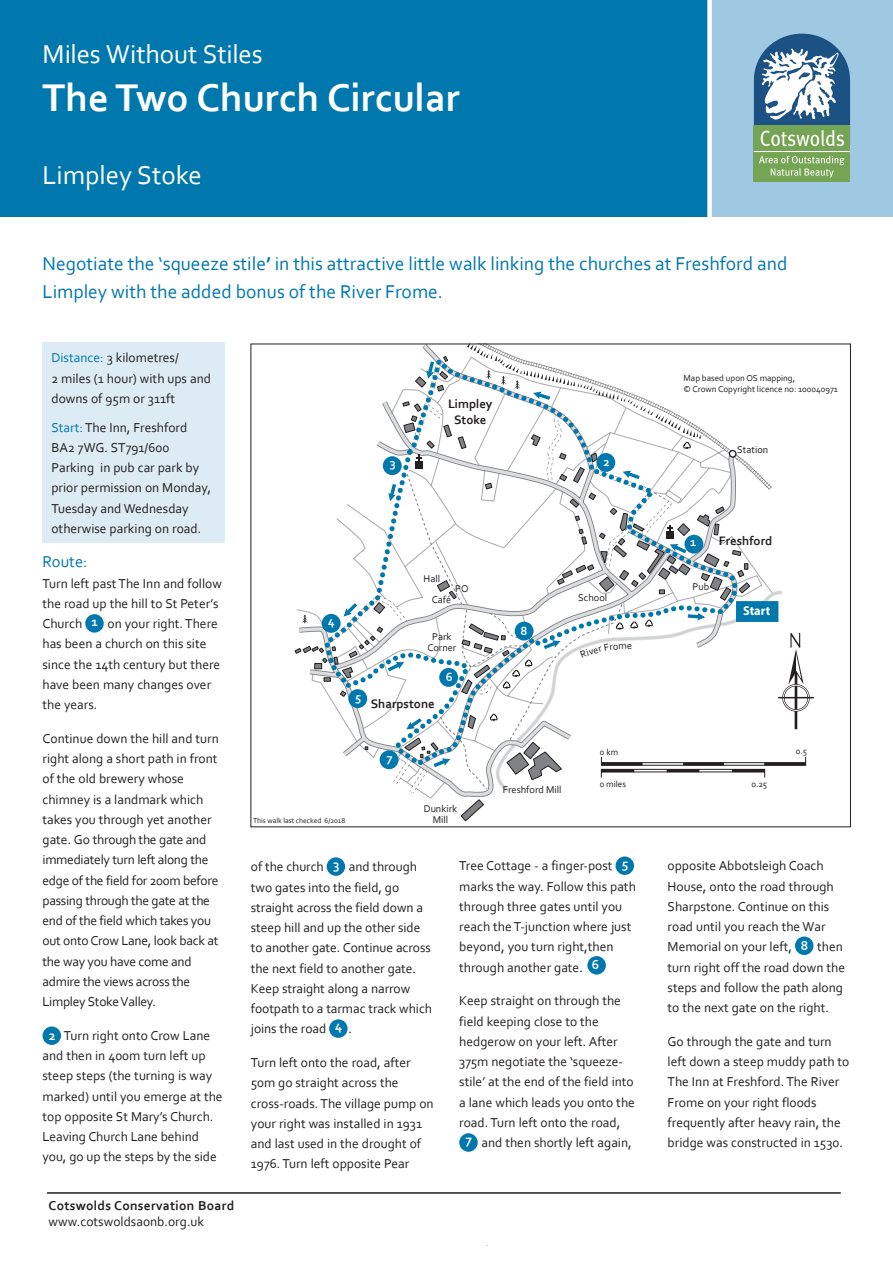
<style>
.page{position:relative;width:893px;height:1263px;background:#fff}
.page>*{position:absolute;margin:0;border:0;box-sizing:border-box;transform-origin:0 0}
.main_heading{font:700 40.5px "Corbel";color:#fff}
.MAIN_TEXT{font:27px "Corbel";letter-spacing:-.005em;color:#fff}
.INTRO{font:19.5px/28.5px "Corbel";color:#0078ae}
.subhead{font:16.5px "Corbel";color:#0078ae}
.MAIN_TEXT-2{font:13.5px/20.2px "Corbel";color:#231f20}
.MAIN_TEXT-3{font:13.5px/20.2px "Corbel";letter-spacing:-.02em;color:#231f20}
.address{font:700 13.5px "Corbel";letter-spacing:.02em;color:#231f20}
.t1{font:700 13.5px "Corbel";color:#fff}
.t2{font:700 12.9px/15.5px "Corbel";color:#231f20;text-align:center}
.t3{font:700 12.9px "Myriad Pro";color:#fff;scale:.96 1}
.t4{font:10.35px/11.6px "Corbel";color:#231f20;text-align:center}
.t5{font:9px "Corbel";color:#231f20}
.t6{font:7.5px "Corbel";color:#231f20}
.s1{font-weight:700}
.s2{color:#0078ae}
</style>
<div class="page">
<div style="left:0;top:0;width:710px;height:217px;background:#0078ae"></div>
<div style="left:710px;top:0;width:183px;height:217px;background:#9fc8e2"></div>
<div style="left:754px;top:125px;width:96px;height:57px;background:#75a554"></div>
<svg style="left:754px;top:34px;width:96px;height:144px"></svg>
<div style="left:707px;top:0;width:5px;height:217px;background:#fff"></div>
<div style="left:327px;top:857px;width:18px;height:19px;background:#0078ae;border-radius:50%"></div>
<div style="left:329px;top:1019px;width:19px;height:19px;background:#0078ae;border-radius:50%"></div>
<div style="left:85px;top:614px;width:19px;height:19px;background:#0078ae;border-radius:50%"></div>
<div style="left:43px;top:1026px;width:18px;height:19px;background:#0078ae;border-radius:50%"></div>
<div style="left:43px;top:342px;width:182px;height:201px;background:#dcebf4"></div>
<svg style="left:460px;top:799px;width:24px;height:23px"></svg>
<div style="left:782px;top:684px;width:28px;height:27px;border:2px solid #231f20;border-radius:50%"></div>
<div style="left:783px;top:685px;width:26px;height:26px;border:1px solid #fff;border-radius:50%"></div>
<hr style="left:778px;top:697px;width:36px;height:1px;background:#231f20">
<div style="left:615px;top:856px;width:19px;height:19px;background:#0078ae;border-radius:50%"></div>
<div style="left:587px;top:956px;width:19px;height:18px;background:#0078ae;border-radius:50%"></div>
<div style="left:459px;top:1133px;width:19px;height:19px;background:#0078ae;border-radius:50%"></div>
<div style="left:795px;top:936px;width:18px;height:19px;background:#0078ae;border-radius:50%"></div>
<hr style="left:47px;top:1192px;width:794px;height:2px;background:#231f20">
<svg style="left:295px;top:344px;width:511px;height:446px"></svg>
<p class="MAIN_TEXT" style="left:43px;top:37px;width:222px">Miles Without Stiles</p>
<p class="main_heading" style="left:43px;top:72px;width:419px">The Two Church Circular</p>
<p class="MAIN_TEXT" style="left:43px;top:158px;width:161px">Limpley Stoke</p>
<p class="INTRO" style="left:43px;top:248px;width:746px">Negotiate the ‘squeeze stile<span class="s1">’</span> in this attractive little walk linking the churches at Freshford and<br>Limpley with the added bonus of the River Frome.</p>
<p class="MAIN_TEXT-2" style="left:51px;top:347px;width:161px"><span class="s2">Distance:</span> 3 kilometres/<br>2 miles (1 hour) with ups and downs of 95m or 311ft</p>
<p class="MAIN_TEXT-2" style="left:51px;top:417px;width:137px"><span class="s2">Start:</span> The Inn, Freshford<br>BA2 7WG. ST791/600</p>
<p class="MAIN_TEXT-2" style="left:51px;top:457px;width:161px">Parking in pub car park by prior permission on Monday,<br>Tuesday and Wednesday otherwise parking on road.</p>
<p class="subhead" style="left:43px;top:552px;width:47px">Route:</p>
<p class="MAIN_TEXT-2" style="left:43px;top:573px;width:181px">Turn left past The Inn and follow the road up the hill to St Peter’s<br>Church</p>
<p class="MAIN_TEXT-2" style="left:43px;top:613px;width:179px;text-indent:65px">on your right. There has been a church on this site since the 14th century but there have been many changes over the years.</p>
<p class="MAIN_TEXT-3" style="left:43px;top:728px;width:178px">Continue down the hill and turn right along a short path in front of the old brewery whose chimney is a landmark which takes you through yet another gate. Go through the gate and immediately turn left along the edge of the field for 200m before passing through the gate at the end of the field which takes you out onto Crow Lane, look back at the way you have come and admire the views across the<br>Limpley Stoke Valley.</p>
<p class="t1" style="left:49px;top:1027px;width:8px">2</p>
<p class="t1" style="left:92px;top:613px;width:8px">1</p>
<p class="MAIN_TEXT-2" style="left:43px;top:1025px;width:182px;text-indent:21px">Turn right onto Crow Lane and then in 400m turn left up steep steps (the turning is way marked) until you emerge at the top opposite St Mary’s Church.<br>Leaving Church Lane behind you, go up the steps by the side</p>
<p class="address" style="left:49px;top:1198px;width:187px">Cotswolds Conservation Board</p>
<p class="MAIN_TEXT-2" style="left:49px;top:1210px;width:157px">www.cotswoldsaonb.org.uk</p>
<p class="t2" style="left:448px;top:396px;width:46px">Limpley<br>Stoke</p>
<p class="t5" style="left:684px;top:372px;width:113px">Map based upon OS mapping,</p>
<p class="t5" style="left:684px;top:383px;width:156px">© Crown Copyright licence no: 100040971</p>
<p class="t4" style="left:737px;top:443px;width:33px">Station</p>
<p class="t4" style="left:424px;top:573px;width:18px">Hall</p>
<p class="t4" style="left:455px;top:583px;width:15px">PO</p>
<p class="t4" style="left:432px;top:593px;width:21px">Café</p>
<p class="t4" style="left:427px;top:630px;width:30px">Park<br>Corner</p>
<p class="t2" style="left:371px;top:695px;width:65px">Sharpstone</p>
<p class="t6" style="left:253px;top:816px;width:94px">This walk last checked 6/2018</p>
<p class="t4" style="left:424px;top:802px;width:35px">Dunkirk<br>Mill</p>
<p class="t4" style="left:578px;top:591px;width:31px">School</p>
<p class="t2" style="left:719px;top:533px;width:55px">Freshford</p>
<p class="t4" style="left:692px;top:581px;width:18px">Pub</p>
<p class="t3" style="left:743px;top:603px;width:30px">Start</p>
<p class="t4" style="left:503px;top:783px;width:60px">Freshford Mill</p>
<p class="t5" style="left:600px;top:747px;width:20px">0 km</p>
<p class="t5" style="left:600px;top:778px;width:28px">0 miles</p>
<p class="t5" style="left:751px;top:778px;width:17px">0.25</p>
<p class="t5" style="left:796px;top:745px;width:13px">0.5</p>
<p class="MAIN_TEXT-2" style="left:251px;top:856px;width:74px">of the church</p>
<p class="t1" style="left:333px;top:856px;width:8px">3</p>
<p class="MAIN_TEXT-2" style="left:251px;top:856px;width:183px;text-indent:98px">and through two gates into the field, go straight across the field down a steep hill and up the other side to another gate. Continue across the next field to another gate.<br>Keep straight along a narrow footpath to a tarmac track which joins the road</p>
<p class="t1" style="left:335px;top:1017px;width:9px">4</p>
<p class="MAIN_TEXT-2" style="left:348px;top:1018px;width:5px">.</p>
<p class="MAIN_TEXT-2" style="left:251px;top:1052px;width:184px">Turn left onto the road, after<br>50m go straight across the cross-roads. The village pump on your right was installed in 1931 and last used in the drought of<br>1976. Turn left opposite Pear</p>
<p class="MAIN_TEXT-2" style="left:459px;top:855px;width:155px">Tree Cottage - a finger-post</p>
<p class="t1" style="left:622px;top:855px;width:8px">5</p>
<p class="MAIN_TEXT-2" style="left:459px;top:876px;width:178px">marks the way. Follow this path through three gates until you reach the T-junction where just beyond, you turn right,then through another gate.</p>
<p class="t1" style="left:592px;top:957px;width:9px">6</p>
<p class="MAIN_TEXT-2" style="left:459px;top:990px;width:177px">Keep straight on through the field keeping close to the hedgerow on your left. After<br>375m negotiate the ‘squeeze&shy;stile’ at the end of the field into a lane which leads you onto the road. Turn left onto the road,</p>
<p class="t1" style="left:466px;top:1131px;width:8px">7</p>
<p class="MAIN_TEXT-2" style="left:481px;top:1132px;width:152px">and then shortly left again,</p>
<p class="MAIN_TEXT-2" style="left:668px;top:855px;width:168px">opposite Abbotsleigh Coach<br>House, onto the road through<br>Sharpstone. Continue on this road until you reach the War<br>Memorial on your left,</p>
<p class="t1" style="left:801px;top:937px;width:9px">8</p>
<p class="MAIN_TEXT-2" style="left:668px;top:936px;width:179px;text-indent:150px">then turn right off the road down the steps and follow the path along to the next gate on the right.</p>
<p class="MAIN_TEXT-2" style="left:668px;top:1031px;width:183px">Go through the gate and turn left down a steep muddy path to<br>The Inn at Freshford. The River<br>Frome on your right floods frequently after heavy rain, the bridge was constructed in 1530.</p>
</div>
